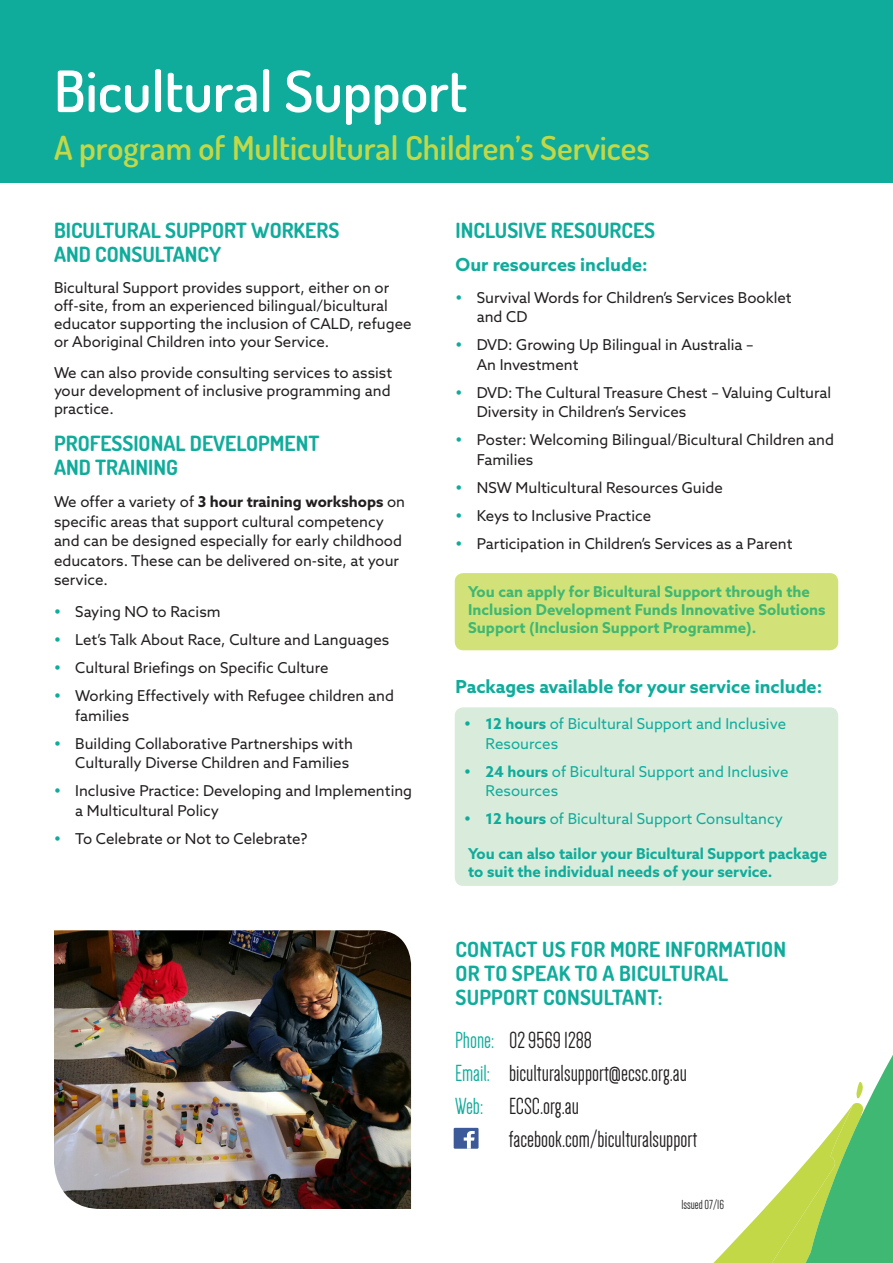
<style>
.page{position:relative;width:893px;height:1263px;background:#fff}
.page>*{position:absolute;margin:0;border:0;box-sizing:border-box;transform-origin:0 0}
.t1{font:600 57px "Dosis";color:#fff}
.t2{font:600 33px "Dosis";color:#c2d847}
.bullets_purple{font:24px "Dense";color:#231f20}
.heading_2{font:700 21px/24px "Dosis";color:#0fac9b}
.bullets_purple-2{font:700 21px/24px "Dosis";letter-spacing:.01em;color:#0fac9b}
.bullets{font:700 18px "Azo Sans";color:#0fac9b}
.bullets-2{font:15px/19.5px "Azo Sans";color:#231f20}
.t3{font:15px/19.5px "Azo Sans";color:#0fac9b}
.t4{font:700 15px/18px "Azo Sans";color:#3fb873}
.t5{font:700 15px/18px "Azo Sans";color:#0fac9b}
.t6{font:13.5px "Dense";color:#221e1f}
.s1{font-weight:700}
.s2{color:#0fac9b}
</style>
<div class="page">
<div style="left:455px;top:573px;width:383px;height:77px;background:#d2e278;border-radius:9px"></div>
<div style="left:455px;top:707px;width:383px;height:179px;background:#d9ecdc;border-radius:9px"></div>
<img style="left:54px;top:930px;width:357px;height:279px">
<div style="left:454px;top:1128px;width:25px;height:21px;background:#3c5a99"></div>
<svg style="left:464px;top:1131px;width:11px;height:18px"></svg>
<svg style="left:713px;top:1055px;width:180px;height:208px"></svg>
<div style="left:0;top:0;width:893px;height:182px;background:#0fac9b"></div>
<p class="t1" style="left:54px;top:54px;width:415px">Bicultural Support</p>
<p class="t2" style="left:54px;top:127px;width:597px">A program of Multicultural Children’s Services</p>
<p class="heading_2" style="left:54px;top:218px;width:287px">BICULTURAL SUPPORT WORKERS<br>AND CONSULTANCY</p>
<p class="bullets-2" style="left:54px;top:279px;width:359px;line-height:18px">Bicultural Support provides support, either on or off-site, from an experienced bilingual/bicultural educator supporting the inclusion of CALD, refugee or Aboriginal Children into your Service.</p>
<p class="bullets-2" style="left:54px;top:363px;width:340px;line-height:18px;text-align:justify">We can also provide consulting services to assist your development of inclusive programming and practice.</p>
<p class="heading_2" style="left:54px;top:431px;width:267px">PROFESSIONAL DEVELOPMENT<br>AND TRAINING</p>
<p class="bullets-2" style="left:54px;top:492px;width:353px">We offer a variety of <span class="s1">3 hour training workshops</span> on specific areas that support cultural competency and can be designed especially for early childhood educators. These can be delivered on-site, at your service.</p>
<p class="bullets-2" style="left:75px;top:602px;width:147px">Saying NO to Racism</p>
<p class="bullets-2" style="left:75px;top:630px;width:316px">Let’s Talk About Race, Culture and Languages</p>
<p class="bullets-2" style="left:75px;top:658px;width:255px">Cultural Briefings on Specific Culture</p>
<p class="bullets-2" style="left:75px;top:686px;width:320px">Working Effectively with Refugee children and families</p>
<p class="bullets-2" style="left:75px;top:733px;width:279px">Building Collaborative Partnerships with<br>Culturally Diverse Children and Families</p>
<p class="bullets-2" style="left:75px;top:781px;width:338px">Inclusive Practice: Developing and Implementing a Multicultural Policy</p>
<p class="bullets-2" style="left:75px;top:828px;width:234px">To Celebrate or Not to Celebrate?</p>
<p class="heading_2" style="left:455px;top:218px;width:201px">INCLUSIVE RESOURCES</p>
<p class="bullets" style="left:455px;top:252px;width:194px">Our resources include:</p>
<p class="bullets-2" style="left:477px;top:288px;width:316px">Survival Words for Children’s Services Booklet and CD</p>
<p class="bullets-2" style="left:477px;top:335px;width:278px">DVD: Growing Up Bilingual in Australia –<br>An Investment</p>
<p class="bullets-2" style="left:477px;top:383px;width:356px">DVD: The Cultural Treasure Chest – Valuing Cultural<br>Diversity in Children’s Services</p>
<p class="bullets-2" style="left:477px;top:430px;width:359px">Poster: Welcoming Bilingual/Bicultural Children and<br>Families</p>
<p class="bullets-2" style="left:477px;top:478px;width:248px">NSW Multicultural Resources Guide</p>
<p class="bullets-2" style="left:477px;top:506px;width:176px">Keys to Inclusive Practice</p>
<p class="bullets-2" style="left:477px;top:534px;width:317px">Participation in Children’s Services as a Parent</p>
<p class="t4" style="left:468px;top:582px;width:359px">You can apply for Bicultural Support through the<br>Inclusion Development Funds Innovative Solutions<br>Support (Inclusion Support Programme).</p>
<p class="bullets" style="left:455px;top:674px;width:368px">Packages available for your service include:</p>
<p class="t3" style="left:485px;top:714px;width:302px"><span class="s1">12 hours</span> of Bicultural Support and Inclusive<br>Resources</p>
<p class="t3" style="left:485px;top:762px;width:304px"><span class="s1">24 hours</span> of Bicultural Support and Inclusive<br>Resources</p>
<p class="t3" style="left:485px;top:809px;width:299px"><span class="s1">12 hours</span> of Bicultural Support Consultancy</p>
<p class="t5" style="left:468px;top:844px;width:360px">You can also tailor your Bicultural Support package to suit the individual needs of your service.</p>
<p class="bullets_purple-2" style="left:455px;top:936px;width:332px">CONTACT US FOR MORE INFORMATION<br>OR TO SPEAK TO A BICULTURAL<br>SUPPORT CONSULTANT:</p>
<p class="bullets_purple" style="left:455px;top:1028px;width:139px"><span class="s2">Phone:</span> 02 9569 1288</p>
<p class="bullets_purple" style="left:455px;top:1061px;width:233px"><span class="s2">Email:</span> biculturalsupport@ecsc.org.au</p>
<p class="bullets_purple" style="left:455px;top:1094px;width:125px"><span class="s2">Web:</span> ECSC.org.au</p>
<p class="bullets_purple" style="left:509px;top:1127px;width:190px">facebook.com/biculturalsupport</p>
<p class="t6" style="left:681px;top:1197px;width:44px">Issued 07/16</p>
</div>
